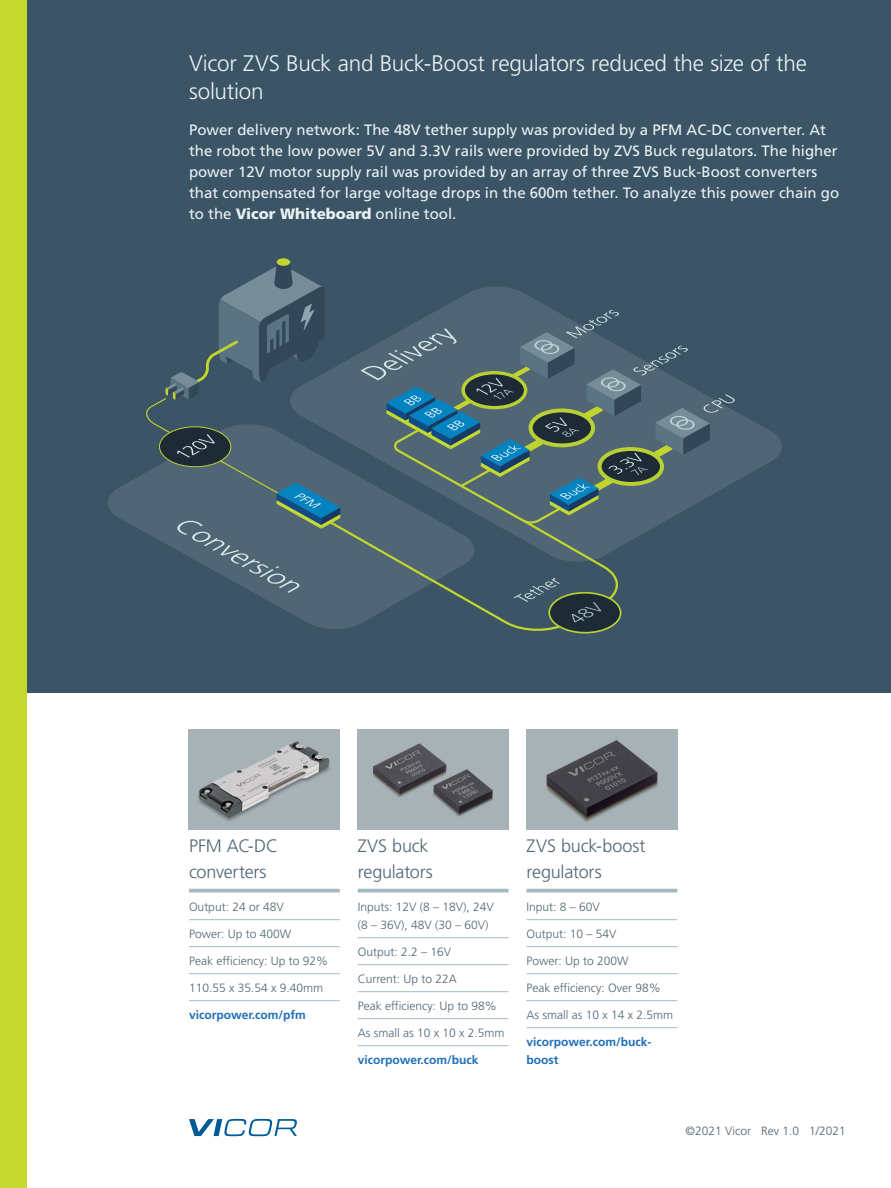
<style>
.page{position:relative;width:891px;height:1188px;background:#fff}
.page>*{position:absolute;margin:0;border:0;box-sizing:border-box;transform-origin:0 0}
.Heading_2{font:300 22.5px/28.5px "Frutiger LT Pro";letter-spacing:-.01em;color:#ebf2f4}
.Heading_3{font:300 18px/25.5px "Frutiger LT Pro";letter-spacing:-.01em;color:#4e6574}
.P__Normal__10_14{font:15px/21px "Frutiger LT Pro";color:#ebf2f4}
.Table_text{font:300 12px "Frutiger LT Pro";color:#4e6574}
.Table_header_row_tex{font:300 12px/18px "Frutiger LT Pro";color:#4e6574}
.P__Small__8_12{font:700 12px/18px "Frutiger LT Pro";color:#1f6fb8}
.s1{font-weight:900}
</style>
<div class="page">
<div style="left:0;top:0;width:891px;height:693px;background:#3b5566"></div>
<div style="left:0;top:0;width:27px;height:1188px;background:#c4d82d"></div>
<svg style="left:189px;top:1119px;width:108px;height:17px"></svg>
<hr style="left:189px;top:889px;width:151px;height:3px;background:#a4bac2">
<hr style="left:189px;top:919px;width:151px;height:1px;background:#a4bac2">
<hr style="left:189px;top:946px;width:151px;height:1px;background:#a4bac2">
<hr style="left:189px;top:973px;width:151px;height:1px;background:#a4bac2">
<hr style="left:189px;top:1000px;width:151px;height:1px;background:#a4bac2">
<img style="left:189px;top:729px;width:151px;height:101px">
<hr style="left:526px;top:889px;width:151px;height:3px;background:#a4bac2">
<hr style="left:526px;top:919px;width:151px;height:1px;background:#a4bac2">
<hr style="left:526px;top:946px;width:151px;height:1px;background:#a4bac2">
<hr style="left:526px;top:973px;width:151px;height:1px;background:#a4bac2">
<hr style="left:526px;top:1000px;width:151px;height:1px;background:#a4bac2">
<hr style="left:526px;top:1027px;width:151px;height:1px;background:#a4bac2">
<img style="left:526px;top:729px;width:151px;height:101px">
<hr style="left:358px;top:889px;width:150px;height:3px;background:#a4bac2">
<hr style="left:358px;top:937px;width:150px;height:1px;background:#a4bac2">
<hr style="left:358px;top:964px;width:150px;height:1px;background:#a4bac2">
<hr style="left:358px;top:991px;width:150px;height:1px;background:#a4bac2">
<hr style="left:358px;top:1018px;width:150px;height:1px;background:#a4bac2">
<hr style="left:358px;top:1045px;width:150px;height:1px;background:#a4bac2">
<img style="left:358px;top:729px;width:150px;height:101px">
<svg style="left:108px;top:475px;width:34px;height:55px;fill:#506674"></svg>
<svg style="left:736px;top:412px;width:46px;height:69px;fill:#506674"></svg>
<div style="left:277px;top:258px;width:13px;height:8px;background:#c2d52f;border-radius:50%"></div>
<svg style="left:142px;top:262px;width:594px;height:372px"></svg>
<p class="Heading_2" style="left:189px;top:49px;width:620px">Vicor ZVS Buck and Buck-Boost regulators reduced the size of the solution</p>
<p class="P__Normal__10_14" style="left:189px;top:120px;width:652px">Power delivery network: The 48V tether supply was provided by a PFM AC-DC converter. At the robot the low power 5V and 3.3V rails were provided by ZVS Buck regulators. The higher power 12V motor supply rail was provided by an array of three ZVS Buck-Boost converters that compensated for large voltage drops in the 600m tether. To analyze this power chain go to the <span class="s1">Vicor Whiteboard</span> online tool.</p>
<p class="Heading_3" style="left:189px;top:833px;width:91px">PFM AC-DC converters</p>
<p class="Table_header_row_tex" style="left:189px;top:897px;width:96px">Output: 24 or 48V</p>
<p class="Table_text" style="left:189px;top:926px;width:104px">Power: Up to 400W</p>
<p class="Table_text" style="left:189px;top:953px;width:141px">Peak efficiency: Up to 92%</p>
<p class="Table_text" style="left:189px;top:980px;width:136px">110.55 x 35.54 x 9.40mm</p>
<p class="P__Small__8_12" style="left:189px;top:1005px;width:118px">vicorpower.com/pfm</p>
<p class="Heading_3" style="left:358px;top:833px;width:77px">ZVS buck regulators</p>
<p class="Table_header_row_tex" style="left:358px;top:897px;width:138px">Inputs: 12V (8 – 18V), 24V (8 – 36V), 48V (30 – 60V)</p>
<p class="Table_text" style="left:358px;top:944px;width:95px">Output: 2.2 – 16V</p>
<p class="Table_text" style="left:358px;top:971px;width:101px">Current: Up to 22A</p>
<p class="Table_text" style="left:358px;top:998px;width:141px">Peak efficiency: Up to 98%</p>
<p class="Table_text" style="left:358px;top:1025px;width:148px">As small as 10 x 10 x 2.5mm</p>
<p class="P__Small__8_12" style="left:358px;top:1050px;width:122px">vicorpower.com/buck</p>
<p class="Heading_3" style="left:526px;top:833px;width:120px">ZVS buck-boost regulators</p>
<p class="Table_header_row_tex" style="left:526px;top:897px;width:75px">Input: 8 – 60V</p>
<p class="Table_text" style="left:526px;top:926px;width:92px">Output: 10 – 54V</p>
<p class="Table_text" style="left:526px;top:953px;width:104px">Power: Up to 200W</p>
<p class="Table_text" style="left:526px;top:980px;width:136px">Peak efficiency: Over 98%</p>
<p class="Table_text" style="left:526px;top:1007px;width:148px">As small as 10 x 14 x 2.5mm</p>
<p class="P__Small__8_12" style="left:526px;top:1032px;width:126px">vicorpower.com/buck&shy;boost</p>
<p class="Table_header_row_tex" style="left:686px;top:1122px;width:162px">©2021 Vicor Rev 1.0 1/2021</p>
</div>
